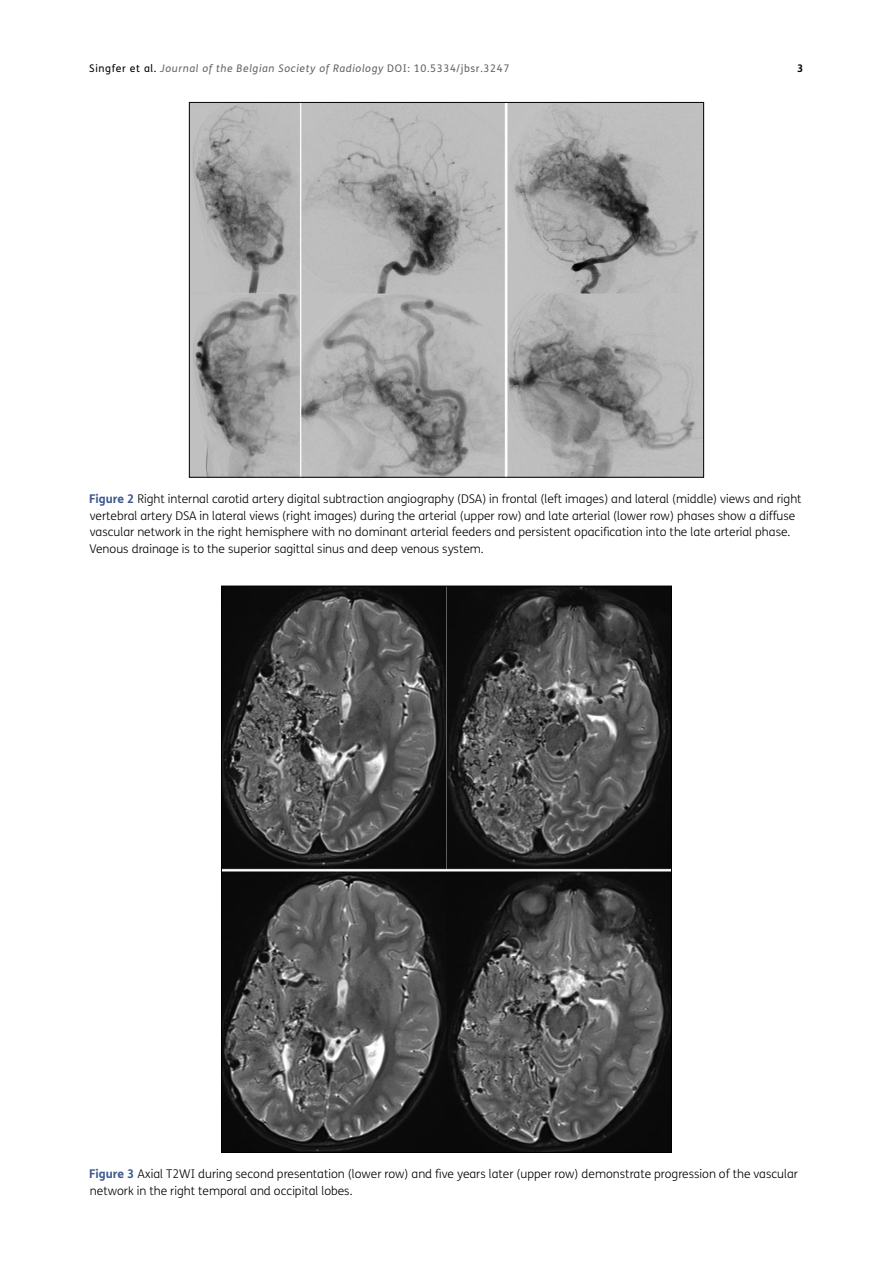
<style>
.page{position:relative;width:893px;height:1263px;background:#fff}
.page>*{position:absolute;margin:0;border:0;box-sizing:border-box;transform-origin:0 0}
.Figure_copy{font:300 12px/16.5px "FS Me";color:#000}
.t1{font:italic 10.5px "FS Me";letter-spacing:.06em;color:#646363}
.t2{font:700 10.5px "FS Me";color:#000}
.s1{font-style:normal;color:#000}
.s2{font-style:normal}
.s3{font-weight:700;color:#3e578e}
</style>
<div class="page">
<img style="left:191px;top:104px;width:511px;height:372px">
<img style="left:223px;top:588px;width:447px;height:563px">
<p class="t1" style="left:89px;top:62px;width:422px"><span class="s1">Singfer et al.</span> Journal of the Belgian Society of Radiology <span class="s2">DOI: 10.5334/jbsr.3247</span></p>
<p class="t2" style="left:797px;top:61px;width:8px">3</p>
<p class="Figure_copy" style="left:89px;top:491px;width:714px"><span class="s3">Figure 2</span> Right internal carotid artery digital subtraction angiography (DSA) in frontal (left images) and lateral (middle) views and right vertebral artery DSA in lateral views (right images) during the arterial (upper row) and late arterial (lower row) phases show a diffuse vascular network in the right hemisphere with no dominant arterial feeders and persistent opacification into the late arterial phase.<br>Venous drainage is to the superior sagittal sinus and deep venous system.</p>
<p class="Figure_copy" style="left:89px;top:1166px;width:710px"><span class="s3">Figure 3</span> Axial T2WI during second presentation (lower row) and five years later (upper row) demonstrate progression of the vascular network in the right temporal and occipital lobes.</p>
</div>
